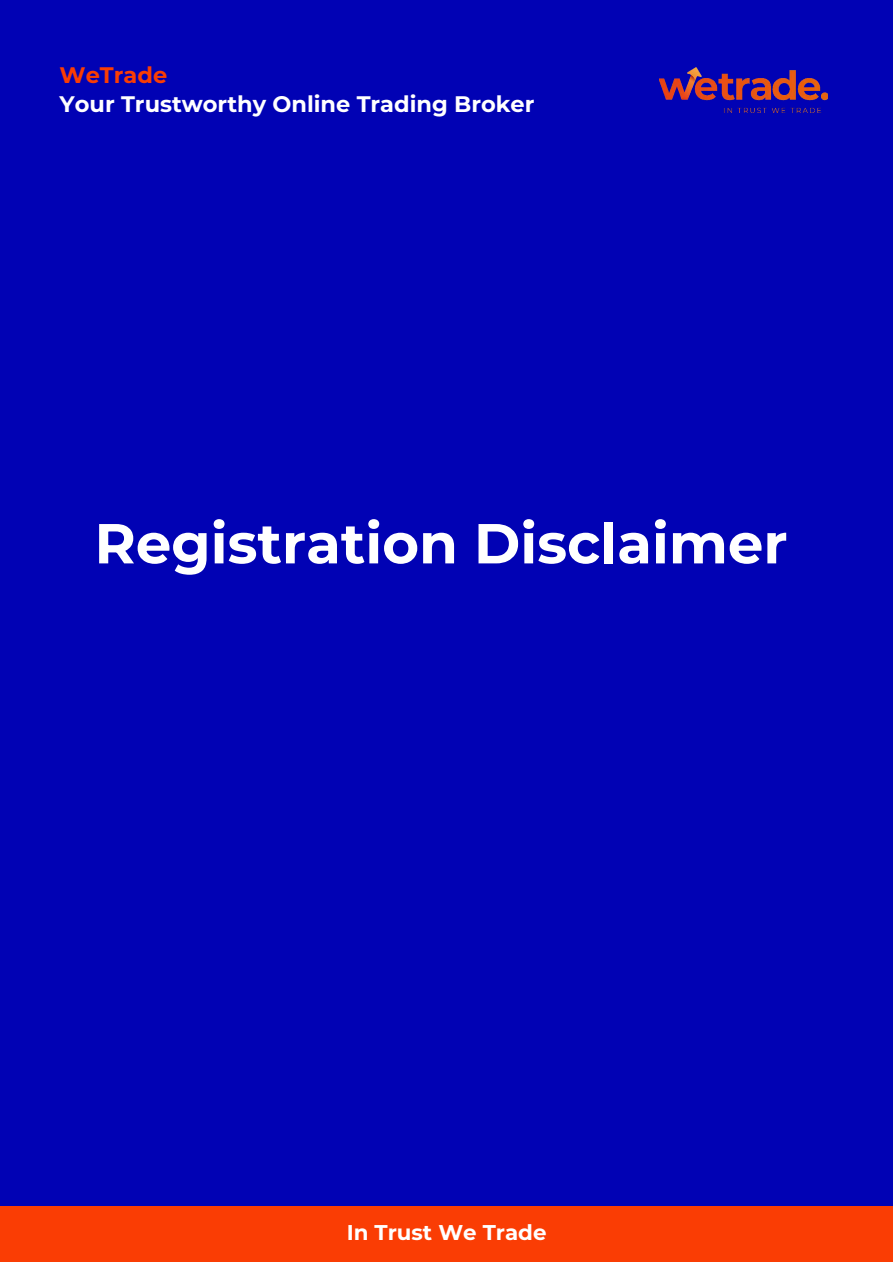
<style>
.page{position:relative;width:893px;height:1262px;background:#fff}
.page>*{position:absolute;margin:0;border:0;box-sizing:border-box;transform-origin:0 0}
.t1{font:700 56.25px "Montserrat";color:#fff}
.t2{font:700 22.5px "Montserrat";color:#fff}
.t3{font:700 22.5px "Montserrat";color:#fa3d04}
.t4{font:700 21.3px "Montserrat";color:#fff}
</style>
<div class="page">
<div style="left:0;top:0;width:892px;height:1261px;background:#0102b4"></div>
<div style="left:0;top:1206px;width:892px;height:55px;background:#fa3d04"></div>
<img style="left:659px;top:67px;width:168px;height:45px">
<p class="t3" style="left:60px;top:60px;width:109px">WeTrade</p>
<p class="t2" style="left:60px;top:89px;width:476px">Your Trustworthy Online Trading Broker</p>
<h1 class="t1" style="left:94px;top:506px;width:694px">Registration Disclaimer</h1>
<p class="t4" style="left:347px;top:1218px;width:201px">In Trust We Trade</p>
</div>
